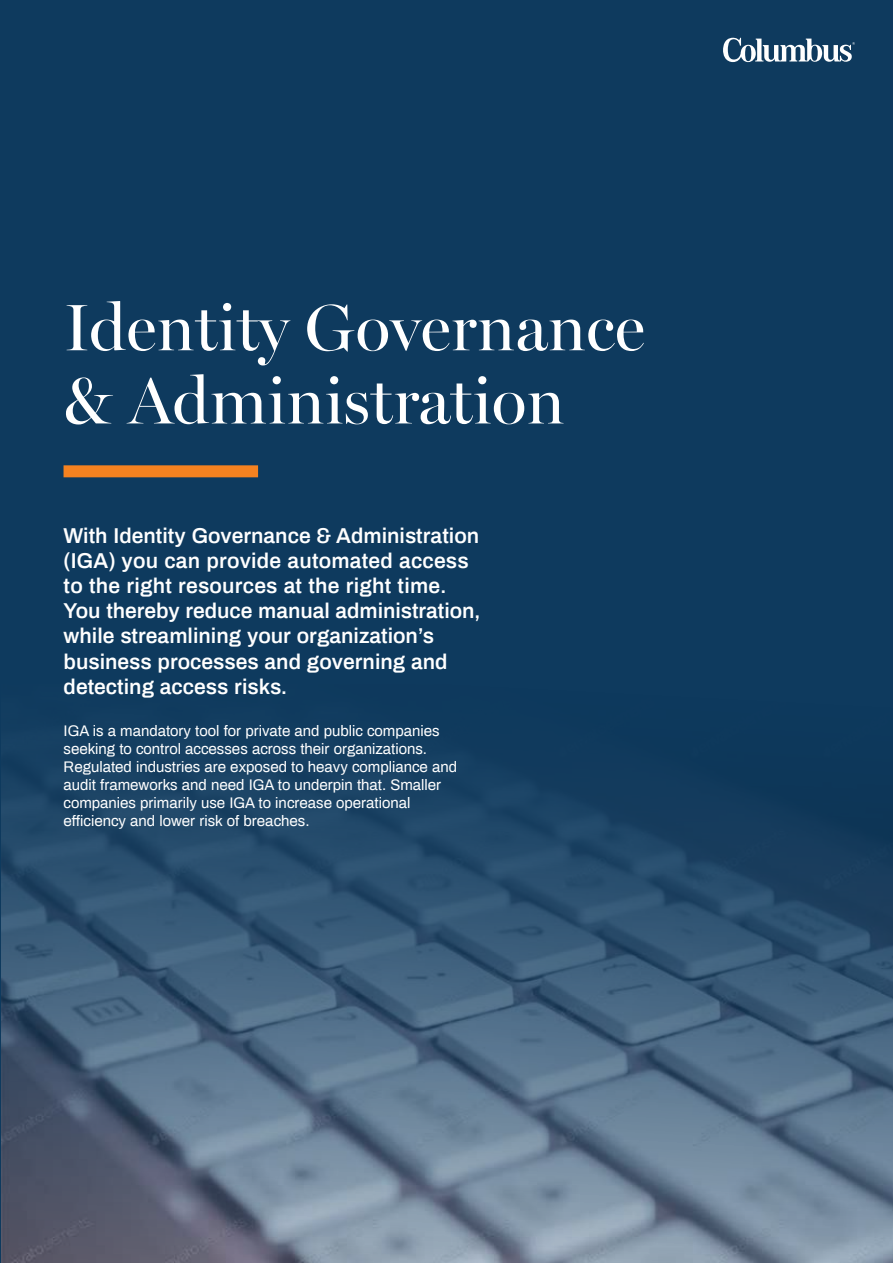
<style>
.page{position:relative;width:893px;height:1263px;background:#0e3a5e}
.page>*{position:absolute;margin:0;border:0;box-sizing:border-box;transform-origin:0 0}
.t1{font:66px/73.2px "Miller Banner WGL";color:#fff}
.t2{font:600 21px/25.2px "Archivo";color:#fff}
.t3{font:15px/18px "Archivo";color:#fff}
</style>
<div class="page">
<img style="left:1px;top:746px;width:892px;height:517px">
<div style="left:64px;top:465px;width:194px;height:12px;background:#f58220"></div>
<svg style="left:723px;top:38px;width:132px;height:24px"></svg>
<h1 class="t1" style="left:64px;top:286px;width:583px">Identity Governance &amp; Administration</h1>
<p class="t2" style="left:64px;top:522px;width:418px">With Identity Governance &amp; Administration (IGA) you can provide automated access to the right resources at the right time.<br>You thereby reduce manual administration, while streamlining your organization’s business processes and governing and detecting access risks.</p>
<p class="t3" style="left:64px;top:721px;width:395px">IGA is a mandatory tool for private and public companies seeking to control accesses across their organizations.<br>Regulated industries are exposed to heavy compliance and audit frameworks and need IGA to underpin that. Smaller companies primarily use IGA to increase operational efficiency and lower risk of breaches.</p>
</div>
